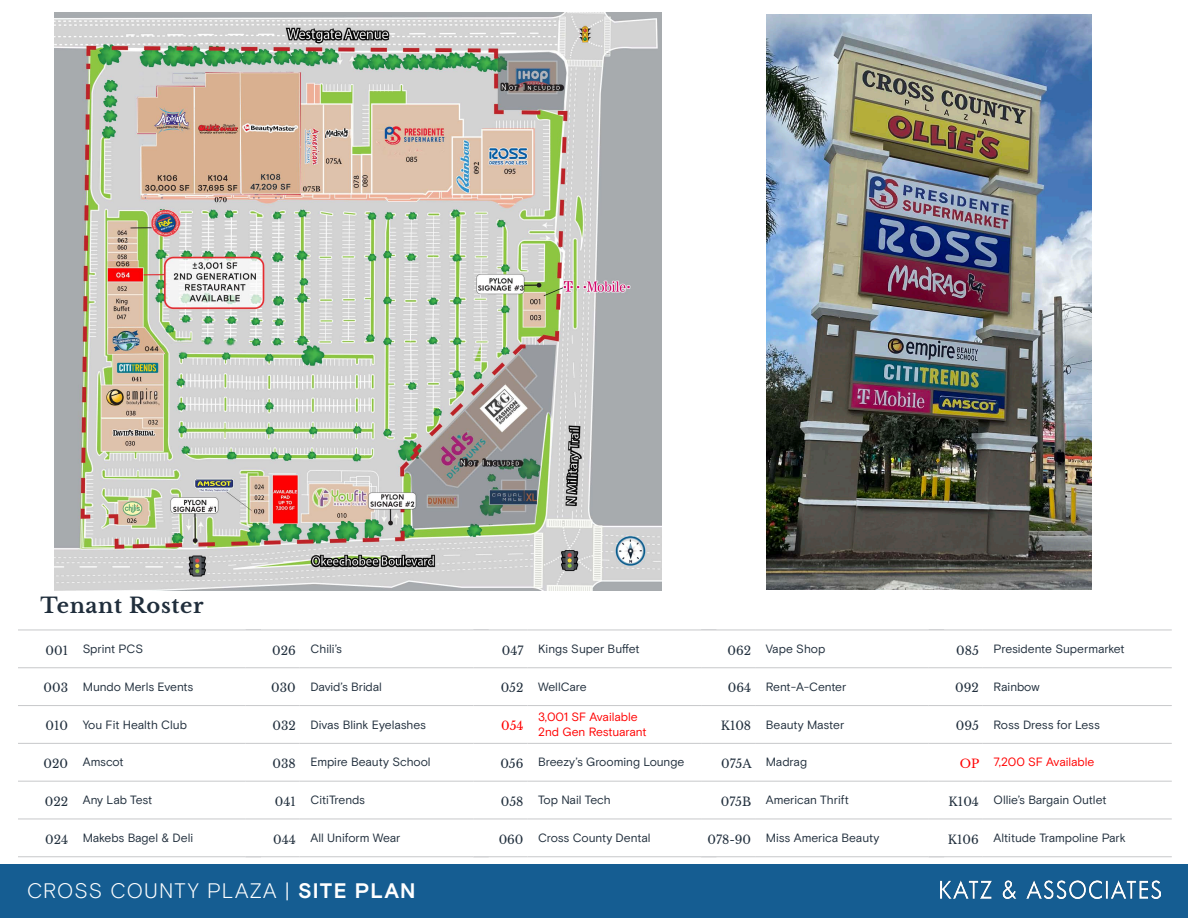
<style>
.page{position:relative;width:1188px;height:918px;background:#fff}
.page>*{position:absolute;margin:0;border:0;box-sizing:border-box;transform-origin:0 0}
.t1{font:300 21px "Basis Grotesque Pro";letter-spacing:.05em;color:#fff}
.t2{font:700 21px "Libre Baskerville";letter-spacing:.03em;color:#202e3c}
.Table_Text{font:12px "Basis Grotesque Pro";letter-spacing:-.005em;color:#202e3c}
.Table_Text-2{font:12px "Libre Baskerville";color:#202e3c}
.Table_Text-3{font:12px/14.4px "Basis Grotesque Pro";letter-spacing:-.01em;color:#f00}
.Table_Text-4{font:12px "Libre Baskerville";color:#f00}
.s1{font-weight:700}
</style>
<div class="page">
<svg style="left:18px;top:667px;width:228px;height:190px"></svg>
<hr style="left:18px;top:630px;width:54px;height:1px;background:#c7c8ca">
<hr style="left:72px;top:630px;width:189px;height:1px;background:#c7c8ca">
<hr style="left:18px;top:668px;width:54px;height:1px;background:#c7c8ca">
<hr style="left:72px;top:668px;width:189px;height:1px;background:#c7c8ca">
<hr style="left:18px;top:705px;width:54px;height:1px;background:#c7c8ca">
<hr style="left:72px;top:705px;width:189px;height:1px;background:#c7c8ca">
<hr style="left:18px;top:743px;width:54px;height:1px;background:#c7c8ca">
<hr style="left:72px;top:743px;width:189px;height:1px;background:#c7c8ca">
<hr style="left:18px;top:781px;width:54px;height:1px;background:#c7c8ca">
<hr style="left:72px;top:781px;width:189px;height:1px;background:#c7c8ca">
<hr style="left:18px;top:819px;width:54px;height:1px;background:#c7c8ca">
<hr style="left:72px;top:819px;width:189px;height:1px;background:#c7c8ca">
<hr style="left:18px;top:857px;width:54px;height:1px;background:#c7c8ca">
<hr style="left:72px;top:857px;width:189px;height:1px;background:#c7c8ca">
<svg style="left:246px;top:667px;width:227px;height:190px"></svg>
<hr style="left:246px;top:630px;width:54px;height:1px;background:#c7c8ca">
<hr style="left:300px;top:630px;width:189px;height:1px;background:#c7c8ca">
<hr style="left:246px;top:668px;width:54px;height:1px;background:#c7c8ca">
<hr style="left:300px;top:668px;width:189px;height:1px;background:#c7c8ca">
<hr style="left:246px;top:705px;width:54px;height:1px;background:#c7c8ca">
<hr style="left:300px;top:705px;width:189px;height:1px;background:#c7c8ca">
<hr style="left:246px;top:743px;width:54px;height:1px;background:#c7c8ca">
<hr style="left:300px;top:743px;width:189px;height:1px;background:#c7c8ca">
<hr style="left:246px;top:781px;width:54px;height:1px;background:#c7c8ca">
<hr style="left:300px;top:781px;width:189px;height:1px;background:#c7c8ca">
<hr style="left:246px;top:819px;width:54px;height:1px;background:#c7c8ca">
<hr style="left:300px;top:819px;width:189px;height:1px;background:#c7c8ca">
<hr style="left:246px;top:857px;width:54px;height:1px;background:#c7c8ca">
<hr style="left:300px;top:857px;width:189px;height:1px;background:#c7c8ca">
<svg style="left:473px;top:667px;width:228px;height:190px"></svg>
<hr style="left:473px;top:630px;width:54px;height:1px;background:#c7c8ca">
<hr style="left:527px;top:630px;width:189px;height:1px;background:#c7c8ca">
<hr style="left:473px;top:668px;width:54px;height:1px;background:#c7c8ca">
<hr style="left:527px;top:668px;width:189px;height:1px;background:#c7c8ca">
<hr style="left:473px;top:705px;width:54px;height:1px;background:#c7c8ca">
<hr style="left:527px;top:705px;width:189px;height:1px;background:#c7c8ca">
<hr style="left:473px;top:743px;width:54px;height:1px;background:#c7c8ca">
<hr style="left:527px;top:743px;width:189px;height:1px;background:#c7c8ca">
<hr style="left:473px;top:781px;width:54px;height:1px;background:#c7c8ca">
<hr style="left:527px;top:781px;width:189px;height:1px;background:#c7c8ca">
<hr style="left:473px;top:819px;width:54px;height:1px;background:#c7c8ca">
<hr style="left:527px;top:819px;width:189px;height:1px;background:#c7c8ca">
<hr style="left:473px;top:857px;width:54px;height:1px;background:#c7c8ca">
<hr style="left:527px;top:857px;width:189px;height:1px;background:#c7c8ca">
<svg style="left:701px;top:667px;width:228px;height:190px"></svg>
<hr style="left:701px;top:630px;width:54px;height:1px;background:#c7c8ca">
<hr style="left:755px;top:630px;width:189px;height:1px;background:#c7c8ca">
<hr style="left:701px;top:668px;width:54px;height:1px;background:#c7c8ca">
<hr style="left:755px;top:668px;width:189px;height:1px;background:#c7c8ca">
<hr style="left:701px;top:705px;width:54px;height:1px;background:#c7c8ca">
<hr style="left:755px;top:705px;width:189px;height:1px;background:#c7c8ca">
<hr style="left:701px;top:743px;width:54px;height:1px;background:#c7c8ca">
<hr style="left:755px;top:743px;width:189px;height:1px;background:#c7c8ca">
<hr style="left:701px;top:781px;width:54px;height:1px;background:#c7c8ca">
<hr style="left:755px;top:781px;width:189px;height:1px;background:#c7c8ca">
<hr style="left:701px;top:819px;width:54px;height:1px;background:#c7c8ca">
<hr style="left:755px;top:819px;width:189px;height:1px;background:#c7c8ca">
<hr style="left:701px;top:857px;width:54px;height:1px;background:#c7c8ca">
<hr style="left:755px;top:857px;width:189px;height:1px;background:#c7c8ca">
<svg style="left:929px;top:667px;width:243px;height:190px"></svg>
<hr style="left:929px;top:630px;width:54px;height:1px;background:#c7c8ca">
<hr style="left:983px;top:630px;width:189px;height:1px;background:#c7c8ca">
<hr style="left:929px;top:668px;width:54px;height:1px;background:#c7c8ca">
<hr style="left:983px;top:668px;width:189px;height:1px;background:#c7c8ca">
<hr style="left:929px;top:705px;width:54px;height:1px;background:#c7c8ca">
<hr style="left:983px;top:705px;width:189px;height:1px;background:#c7c8ca">
<hr style="left:929px;top:743px;width:54px;height:1px;background:#c7c8ca">
<hr style="left:983px;top:743px;width:189px;height:1px;background:#c7c8ca">
<hr style="left:929px;top:781px;width:54px;height:1px;background:#c7c8ca">
<hr style="left:983px;top:781px;width:189px;height:1px;background:#c7c8ca">
<hr style="left:929px;top:819px;width:54px;height:1px;background:#c7c8ca">
<hr style="left:983px;top:819px;width:189px;height:1px;background:#c7c8ca">
<hr style="left:929px;top:857px;width:54px;height:1px;background:#c7c8ca">
<hr style="left:983px;top:857px;width:189px;height:1px;background:#c7c8ca">
<div style="left:0;top:864px;width:1188px;height:54px;background:#155d92"></div>
<img style="left:940px;top:881px;width:221px;height:17px">
<img style="left:54px;top:13px;width:607px;height:577px">
<img style="left:766px;top:14px;width:325px;height:575px">
<p class="t2" style="left:40px;top:592px;width:165px">Tenant Roster</p>
<p class="Table_Text-2" style="left:46px;top:643px;width:24px">001</p>
<p class="Table_Text" style="left:83px;top:642px;width:62px">Sprint PCS</p>
<p class="Table_Text-2" style="left:44px;top:681px;width:26px">003</p>
<p class="Table_Text" style="left:83px;top:680px;width:112px">Mundo Merls Events</p>
<p class="Table_Text-2" style="left:46px;top:719px;width:24px">010</p>
<p class="Table_Text" style="left:83px;top:717px;width:106px">You Fit Health Club</p>
<p class="Table_Text-2" style="left:44px;top:756px;width:26px">020</p>
<p class="Table_Text" style="left:83px;top:755px;width:42px">Amscot</p>
<p class="Table_Text-2" style="left:45px;top:794px;width:25px">022</p>
<p class="Table_Text" style="left:83px;top:793px;width:71px">Any Lab Test</p>
<p class="Table_Text-2" style="left:45px;top:832px;width:24px">024</p>
<p class="Table_Text" style="left:83px;top:831px;width:112px">Makebs Bagel &amp; Deli</p>
<p class="Table_Text-2" style="left:272px;top:643px;width:25px">026</p>
<p class="Table_Text" style="left:310px;top:642px;width:33px">Chili’s</p>
<p class="Table_Text-2" style="left:271px;top:681px;width:26px">030</p>
<p class="Table_Text" style="left:310px;top:680px;width:73px">David’s Bridal</p>
<p class="Table_Text-2" style="left:272px;top:719px;width:25px">032</p>
<p class="Table_Text" style="left:310px;top:717px;width:117px">Divas Blink Eyelashes</p>
<p class="Table_Text-2" style="left:273px;top:756px;width:25px">038</p>
<p class="Table_Text" style="left:310px;top:755px;width:122px">Empire Beauty School</p>
<p class="Table_Text-2" style="left:275px;top:794px;width:22px">041</p>
<p class="Table_Text" style="left:310px;top:793px;width:56px">CitiTrends</p>
<p class="Table_Text-2" style="left:273px;top:832px;width:24px">044</p>
<p class="Table_Text" style="left:310px;top:831px;width:91px">All Uniform Wear</p>
<p class="t1" style="left:27px;top:879px;width:390px">CROSS COUNTY PLAZA | <span class="s1">SITE PLAN</span></p>
<p class="Table_Text-2" style="left:502px;top:643px;width:23px">047</p>
<p class="Table_Text" style="left:538px;top:642px;width:103px">Kings Super Buffet</p>
<p class="Table_Text-2" style="left:501px;top:681px;width:24px">052</p>
<p class="Table_Text" style="left:538px;top:680px;width:50px">WellCare</p>
<p class="Table_Text-4" style="left:501px;top:719px;width:24px">054</p>
<p class="Table_Text-3" style="left:538px;top:710px;width:110px">3,001 SF Available<br>2nd Gen Restuarant</p>
<p class="Table_Text-2" style="left:500px;top:756px;width:25px">056</p>
<p class="Table_Text" style="left:538px;top:755px;width:148px">Breezy’s Grooming Lounge</p>
<p class="Table_Text-2" style="left:501px;top:794px;width:24px">058</p>
<p class="Table_Text" style="left:538px;top:793px;width:74px">Top Nail Tech</p>
<p class="Table_Text-2" style="left:499px;top:832px;width:26px">060</p>
<p class="Table_Text" style="left:538px;top:831px;width:114px">Cross County Dental</p>
<p class="Table_Text-2" style="left:728px;top:643px;width:25px">062</p>
<p class="Table_Text" style="left:766px;top:642px;width:61px">Vape Shop</p>
<p class="Table_Text-2" style="left:728px;top:681px;width:25px">064</p>
<p class="Table_Text" style="left:766px;top:680px;width:82px">Rent-A-Center</p>
<p class="Table_Text-2" style="left:721px;top:719px;width:32px">K108</p>
<p class="Table_Text" style="left:766px;top:717px;width:80px">Beauty Master</p>
<p class="Table_Text-2" style="left:721px;top:756px;width:32px">075A</p>
<p class="Table_Text" style="left:766px;top:755px;width:43px">Madrag</p>
<p class="Table_Text-2" style="left:721px;top:794px;width:32px">075B</p>
<p class="Table_Text" style="left:766px;top:793px;width:84px">American Thrift</p>
<p class="Table_Text-2" style="left:708px;top:832px;width:45px">078-90</p>
<p class="Table_Text" style="left:766px;top:831px;width:115px">Miss America Beauty</p>
<p class="Table_Text-2" style="left:956px;top:643px;width:24px">085</p>
<p class="Table_Text" style="left:994px;top:642px;width:133px">Presidente Supermarket</p>
<p class="Table_Text-2" style="left:955px;top:681px;width:25px">092</p>
<p class="Table_Text" style="left:994px;top:680px;width:47px">Rainbow</p>
<p class="Table_Text-2" style="left:956px;top:719px;width:25px">095</p>
<p class="Table_Text" style="left:994px;top:717px;width:108px">Ross Dress for Less</p>
<p class="Table_Text-4" style="left:960px;top:756px;width:21px">OP</p>
<p class="Table_Text-3" style="left:994px;top:755px;width:102px">7,200 SF Available</p>
<p class="Table_Text-2" style="left:949px;top:794px;width:32px">K104</p>
<p class="Table_Text" style="left:994px;top:793px;width:114px">Ollie’s Bargain Outlet</p>
<p class="Table_Text-2" style="left:948px;top:832px;width:32px">K106</p>
<p class="Table_Text" style="left:994px;top:831px;width:134px">Altitude Trampoline Park</p>
</div>
